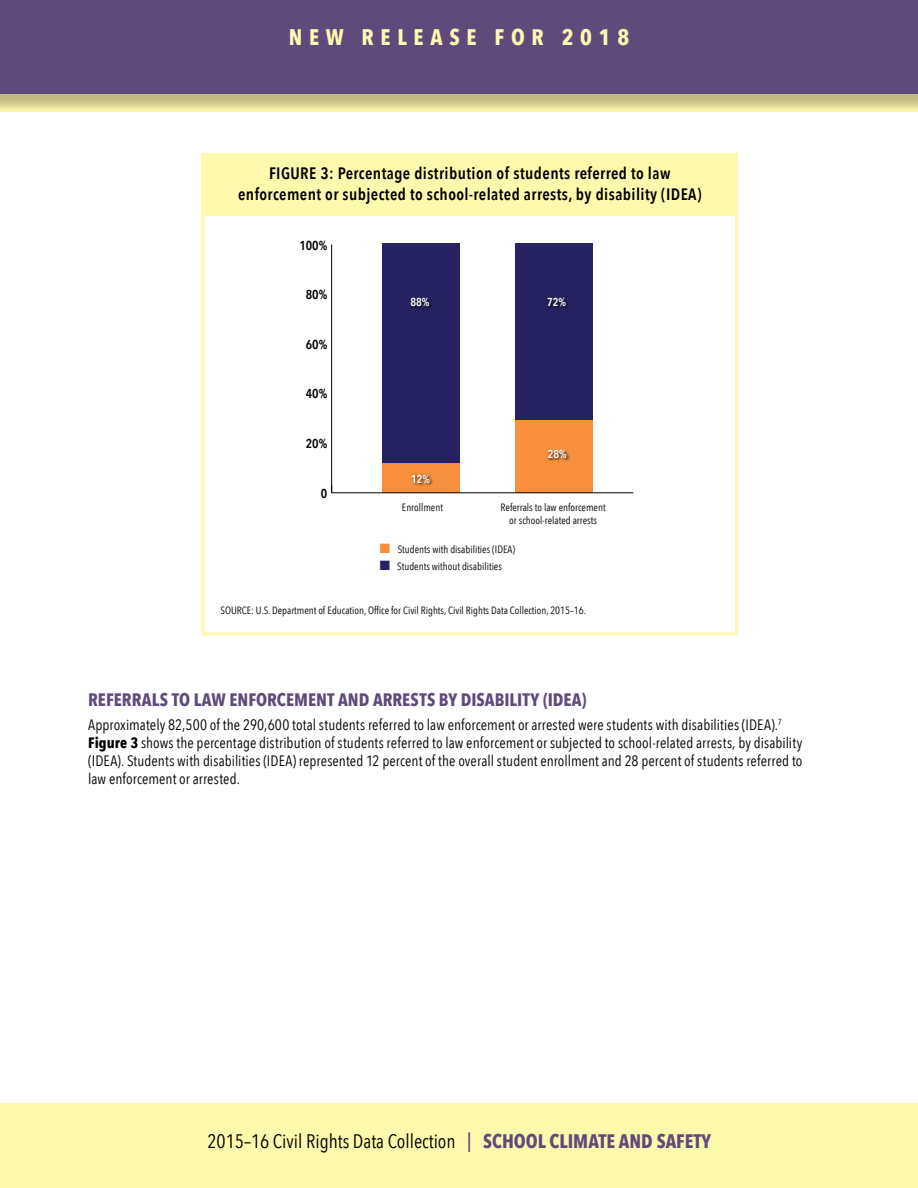
<style>
.page{position:relative;width:918px;height:1188px;background:#fff}
.page>*{position:absolute;margin:0;border:0;box-sizing:border-box;transform-origin:0 0}
.t1{font:700 22.5px "Avenir Next Condensed";letter-spacing:.3em;color:#fff9ae}
.t2{font:19.5px "Avenir Next Condensed";color:#000}
.t3{font:700 18px "Avenir Next Condensed";color:#5f4a7c}
.t4{font:600 16.5px/21px "Avenir Next Condensed";letter-spacing:.025em;color:#000;text-align:center}
.t5{font:15px/18px "Avenir Next Condensed";letter-spacing:.005em;color:#000}
.t6{font:600 12.9px "Avenir Next Condensed";color:#000}
.t7{font:600 11.55px "Avenir Next Condensed";color:#fff}
.t8{font:10.5px/12.6px "Avenir Next Condensed";color:#000;text-align:center}
.s1{color:#f78f3d}
.s2{color:#262262}
.s3{font-weight:700}
.s4{font-weight:500;color:#5f4a7c}
.s5{font-weight:700;color:#5f4a7c}
</style>
<div class="page">
<div style="left:0;top:0;width:918px;height:113px;background:#000;opacity:.25"></div>
<div style="left:0;top:0;width:918px;height:94px;background:#5f4a7c"></div>
<div style="left:202px;top:153px;width:536px;height:63px;background:#fff9ae"></div>
<hr style="left:331px;top:245px;width:1px;height:248px;background:#000">
<div style="left:515px;top:243px;width:78px;height:190px;background:#262262"></div>
<div style="left:382px;top:243px;width:78px;height:220px;background:#262262"></div>
<div style="left:515px;top:420px;width:78px;height:73px;background:#f78f3d"></div>
<div style="left:382px;top:463px;width:78px;height:30px;background:#f78f3d"></div>
<img style="left:547px;top:449px;width:23px;height:13px">
<img style="left:548px;top:298px;width:21px;height:11px">
<img style="left:411px;top:474px;width:22px;height:12px">
<img style="left:411px;top:298px;width:21px;height:11px">
<hr style="left:332px;top:492px;width:301px;height:1px;background:#000">
<div style="left:202px;top:171px;width:536px;height:464px;border:3px solid #fff9ae"></div>
<div style="left:0;top:1103px;width:918px;height:85px;background:#fff9ae"></div>
<h1 class="t1" style="left:289px;top:23px;width:342px">NEW RELEASE FOR 2018</h1>
<p class="t4" style="left:238px;top:163px;width:465px">FIGURE 3: Percentage distribution of students referred to law enforcement or subjected to school-related arrests, by disability (IDEA)</p>
<p class="t6" style="left:299px;top:234px;width:29px">100%</p>
<p class="t6" style="left:306px;top:284px;width:23px">80%</p>
<p class="t6" style="left:306px;top:333px;width:23px">60%</p>
<p class="t6" style="left:306px;top:383px;width:23px">40%</p>
<p class="t6" style="left:306px;top:432px;width:23px">20%</p>
<p class="t6" style="left:321px;top:482px;width:8px">0</p>
<p class="t7" style="left:410px;top:292px;width:21px">88%</p>
<p class="t7" style="left:411px;top:469px;width:21px">12%</p>
<p class="t7" style="left:547px;top:292px;width:21px">72%</p>
<p class="t7" style="left:548px;top:444px;width:21px">28%</p>
<p class="t8" style="left:501px;top:501px;width:107px">Referrals to law enforcement or school-related arrests</p>
<p class="t8" style="left:402px;top:501px;width:43px">Enrollment</p>
<p class="t8" style="left:380px;top:543px;width:137px"><span class="s1">■</span> Students with disabilities (IDEA)</p>
<p class="t8" style="left:380px;top:560px;width:124px"><span class="s2">■</span> Students without disabilities</p>
<p class="t8" style="left:220px;top:603px;width:367px">SOURCE: U.S. Department of Education, Office for Civil Rights, Civil Rights Data Collection, 2015–16.</p>
<h4 class="t3" style="left:88px;top:689px;width:500px">REFERRALS TO LAW ENFORCEMENT AND ARRESTS BY DISABILITY (IDEA)</h4>
<p class="t5" style="left:88px;top:715px;width:716px">Approximately 82,500 of the 290,600 total students referred to law enforcement or arrested were students with disabilities (IDEA).<sup>7<br></sup><span class="s3">Figure 3</span> shows the percentage distribution of students referred to law enforcement or subjected to school-related arrests, by disability (IDEA). Students with disabilities (IDEA) represented 12 percent of the overall student enrollment and 28 percent of students referred to law enforcement or arrested.</p>
<h2 class="t2" style="left:207px;top:1125px;width:505px">2015–16 Civil Rights Data Collection <span class="s4">|</span> <span class="s5">SCHOOL CLIMATE AND SAFETY</span></h2>
</div>
